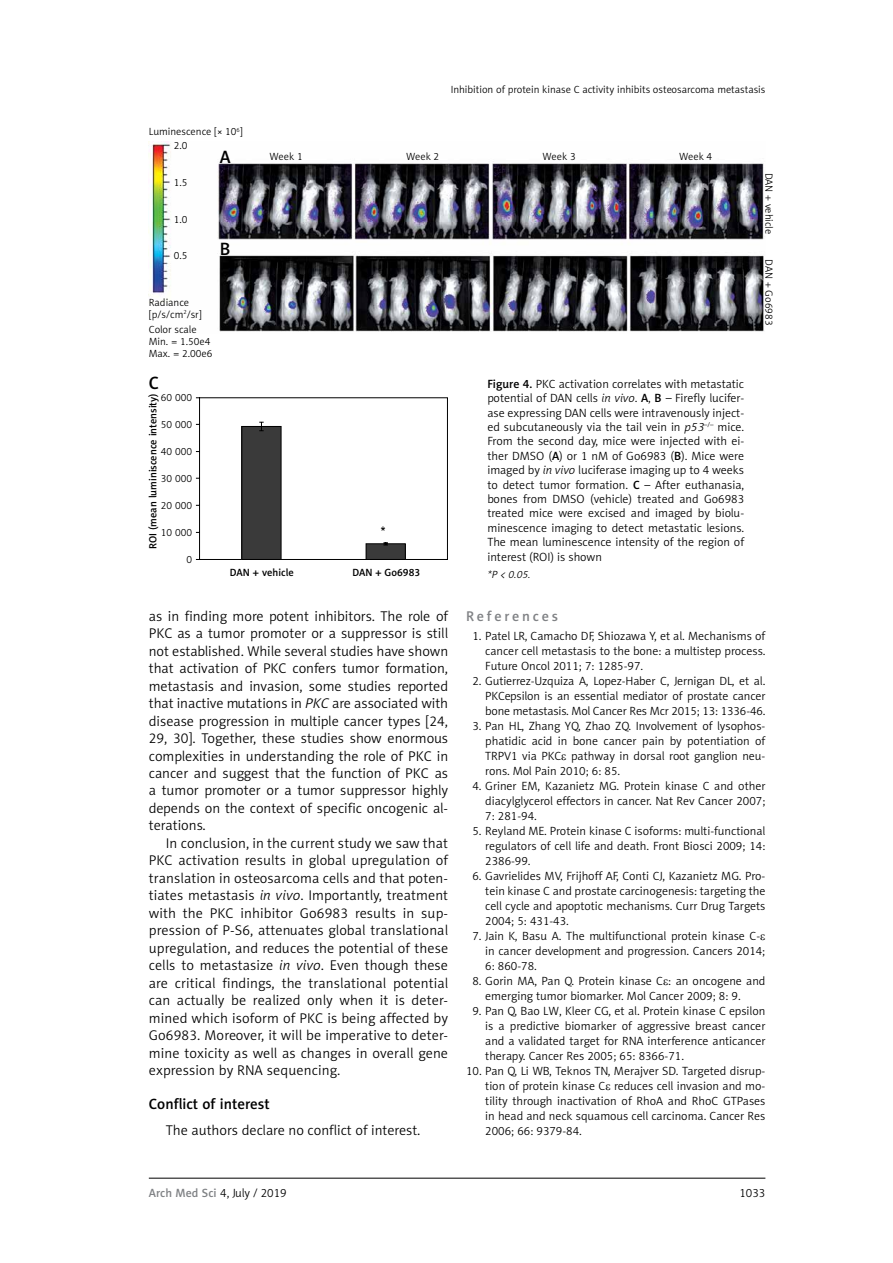
<style>
.page{position:relative;width:893px;height:1263px;background:#fff}
.page>*{position:absolute;margin:0;border:0;box-sizing:border-box;transform-origin:0 0}
.t1{font:18px "Naomi Sans EFN Medium";color:#000}
.t2{font:15px "Naomi Sans EFN Medium";color:#000}
.t3{font:14.25px/17.5px "Naomi Sans EFN Light";color:#000;text-align:justify}
.t4{font:14.25px "Naomi Sans EFN Medium";letter-spacing:.195em;color:#808285}
.t5{font:12px/15px "Naomi Sans EFN Light";color:#000;text-align:justify}
.t6{font:10.5px/12px "Naomi Sans EFN Light";color:#000}
.t7{font:10.5px "Naomi Sans EFN Medium";color:#000}
.t8{font:italic 10.5px "Naomi Sans EFN Light";color:#000}
.s1{font-style:italic}
.s2{font-family:"Naomi Sans EFN Medium"}
.s3{font-family:"Naomi Sans EFN Medium";color:#808285}
</style>
<div class="page">
<hr style="left:149px;top:1178px;width:616px;height:1px;background:#000">
<img style="left:149px;top:142px;width:616px;height:190px">
<svg style="left:195px;top:397px;width:253px;height:163px"></svg>
<p class="t6" style="left:174px;top:125px;width:70px;line-height:14.1px;text-indent:-25px">Luminescence [× 10<sup>6</sup>]<br>2.0</p>
<p class="t6" style="left:174px;top:176px;width:15px">1.5</p>
<p class="t6" style="left:174px;top:213px;width:15px">1.0</p>
<p class="t6" style="left:174px;top:250px;width:15px">0.5</p>
<p class="t6" style="left:149px;top:296px;width:54px">Radiance [p/s/cm<sup>2</sup>/sr]</p>
<p class="t6" style="left:149px;top:323px;width:65px">Color scale<br>Min. = 1.50e4<br>Max. = 2.00e6</p>
<h1 class="t1" style="left:220px;top:146px;width:12px">A</h1>
<h1 class="t1" style="left:220px;top:238px;width:12px">B</h1>
<p class="t6" style="left:451px;top:83px;width:316px">Inhibition of protein kinase C activity inhibits osteosarcoma metastasis</p>
<p class="t6" style="left:270px;top:151px;width:35px">Week 1</p>
<p class="t6" style="left:406px;top:151px;width:35px">Week 2</p>
<p class="t6" style="left:543px;top:151px;width:35px">Week 3</p>
<p class="t6" style="left:679px;top:151px;width:35px">Week 4</p>
<p class="t6" style="left:775px;top:173px;width:63px;rotate:90deg">DAN + vehicle</p>
<p class="t6" style="left:775px;top:259px;width:67px;rotate:90deg">DAN + Go6983</p>
<h1 class="t1" style="left:149px;top:373px;width:12px">C</h1>
<p class="t7" style="left:147px;top:549px;width:157px;rotate:-90deg">ROI (mean luminiscence intensity)</p>
<p class="t6" style="left:161px;top:391px;width:33px">60 000</p>
<p class="t6" style="left:161px;top:418px;width:33px">50 000</p>
<p class="t6" style="left:161px;top:445px;width:33px">40 000</p>
<p class="t6" style="left:161px;top:472px;width:33px">30 000</p>
<p class="t6" style="left:161px;top:499px;width:33px">20 000</p>
<p class="t6" style="left:161px;top:526px;width:33px">10 000</p>
<p class="t6" style="left:186px;top:553px;width:7px">0</p>
<p class="t7" style="left:230px;top:566px;width:65px">DAN + vehicle</p>
<p class="t7" style="left:352px;top:566px;width:69px">DAN + Go6983</p>
<p class="t3" style="left:149px;top:607px;width:301px">as in finding more potent inhibitors. The role of PKC as a tumor promoter or a suppressor is still not established. While several studies have shown that activation of PKC confers tumor formation, metastasis and invasion, some studies reported that inactive mutations in <span class="s1">PKC</span> are associated with disease progression in multiple cancer types [24, 29, 30]. Together, these studies show enormous complexities in understanding the role of PKC in cancer and suggest that the function of PKC as a tumor promoter or a tumor suppressor highly depends on the context of specific oncogenic al&shy;terations.</p>
<p class="t3" style="left:149px;top:834px;width:301px;text-indent:17px">In conclusion, in the current study we saw that PKC activation results in global upregulation of translation in osteosarcoma cells and that poten&shy;tiates metastasis <span class="s1">in vivo</span>. Importantly, treatment with the PKC inhibitor Go6983 results in sup&shy;pression of P-S6, attenuates global translational upregulation, and reduces the potential of these cells to metastasize <span class="s1">in vivo</span>. Even though these are critical findings, the translational potential can actually be realized only when it is deter&shy;mined which isoform of PKC is being affected by Go6983. Moreover, it will be imperative to deter&shy;mine toxicity as well as changes in overall gene expression by RNA sequencing.</p>
<p class="t2" style="left:149px;top:1095px;width:123px">Conflict of interest</p>
<p class="t3" style="left:166px;top:1122px;width:256px">The authors declare no conflict of interest.</p>
<p class="t5" style="left:487px;top:376px;width:258px;line-height:14.4px"><span class="s2">Figure 4.</span> PKC activation correlates with metastatic potential of DAN cells <span class="s1">in vivo</span>. <span class="s2">A</span>, <span class="s2">B</span> – Firefly lucifer&shy;ase expressing DAN cells were intravenously inject&shy;ed subcutaneously via the tail vein in <span class="s1">p53</span><sup>–/–</sup> mice.<br>From the second day, mice were injected with ei&shy;ther DMSO (<span class="s2">A</span>) or 1 nM of Go6983 (<span class="s2">B</span>). Mice were imaged by <span class="s1">in vivo</span> luciferase imaging up to 4 weeks to detect tumor formation. <span class="s2">C</span> – After euthanasia, bones from DMSO (vehicle) treated and Go6983 treated mice were excised and imaged by biolu&shy;minescence imaging to detect metastatic lesions.<br>The mean luminescence intensity of the region of interest (ROI) is shown</p>
<p class="t8" style="left:487px;top:569px;width:45px">*P &lt; 0.05.</p>
<p class="t4" style="left:466px;top:607px;width:94px">References</p>
<p class="t5" style="left:485px;top:628px;width:282px;text-indent:-13px">1. Patel LR, Camacho DF, Shiozawa Y, et al. Mechanisms of cancer cell metastasis to the bone: a multistep process.<br>Future Oncol 2011; 7: 1285-97.</p>
<p class="t5" style="left:485px;top:673px;width:282px;text-indent:-13px">2. Gutierrez-Uzquiza A, Lopez-Haber C, Jernigan DL, et al.<br>PKCepsilon is an essential mediator of prostate cancer bone metastasis. Mol Cancer Res Mcr 2015; 13: 1336-46.</p>
<p class="t5" style="left:485px;top:718px;width:282px;text-indent:-13px">3. Pan HL, Zhang YQ, Zhao ZQ. Involvement of lysophos&shy;phatidic acid in bone cancer pain by potentiation of TRPV1 via PKC pathway in dorsal root ganglion neu&shy;rons. Mol Pain 2010; 6: 85.</p>
<p class="t5" style="left:485px;top:778px;width:282px;text-indent:-13px">4. Griner EM, Kazanietz MG. Protein kinase C and other diacylglycerol effectors in cancer. Nat Rev Cancer 2007; 7: 281-94.</p>
<p class="t5" style="left:485px;top:823px;width:282px;text-indent:-13px">5. Reyland ME. Protein kinase C isoforms: multi-functional regulators of cell life and death. Front Biosci 2009; 14:<br>2386-99.</p>
<p class="t5" style="left:485px;top:868px;width:282px;text-indent:-13px">6. Gavrielides MV, Frijhoff AF, Conti CJ, Kazanietz MG. Pro&shy;tein kinase C and prostate carcinogenesis: targeting the cell cycle and apoptotic mechanisms. Curr Drug Targets 2004; 5: 431-43.</p>
<p class="t5" style="left:485px;top:929px;width:282px;text-align:left;text-indent:-13px">7. Jain K, Basu A. The multifunctional protein kinase C&shy;in cancer development and progression. Cancers 2014;<br>6: 860-78.</p>
<p class="t5" style="left:485px;top:974px;width:282px;text-indent:-13px">8. Gorin MA, Pan Q. Protein kinase C : an oncogene and emerging tumor biomarker. Mol Cancer 2009; 8: 9.</p>
<p class="t5" style="left:485px;top:1004px;width:282px;text-indent:-13px">9. Pan Q, Bao LW, Kleer CG, et al. Protein kinase C epsilon is a predictive biomarker of aggressive breast cancer and a validated target for RNA interference anticancer therapy. Cancer Res 2005; 65: 8366-71.</p>
<p class="t5" style="left:485px;top:1064px;width:282px;text-indent:-19px">10. Pan Q, Li WB, Teknos TN, Merajver SD. Targeted disrup&shy;tion of protein kinase C reduces cell invasion and mo&shy;tility through inactivation of RhoA and RhoC GTPases in head and neck squamous cell carcinoma. Cancer Res 2006; 66: 9379-84.</p>
<p class="t5" style="left:149px;top:1186px;width:139px"><span class="s3">Arch Med Sci</span> 4, July / 2019</p>
<p class="t5" style="left:739px;top:1186px;width:27px">1033</p>
</div>
